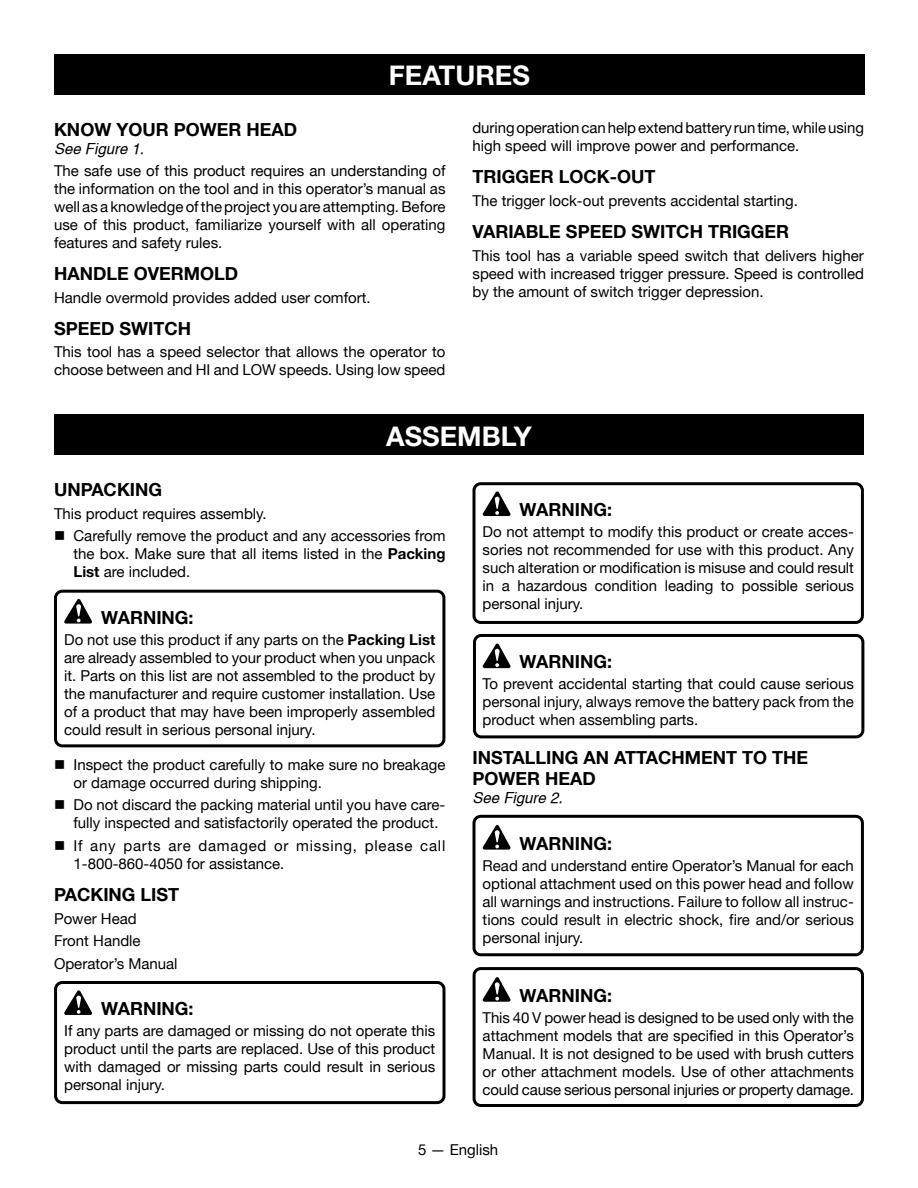
<style>
.page{position:relative;width:918px;height:1188px;background:#fff}
.page>*{position:absolute;margin:0;border:0;box-sizing:border-box;transform-origin:0 0}
.HEADING{font:700 27px "Helvetica Neue";color:#fff}
.Heading_2{font:700 18px "Helvetica Neue";color:#000}
.Heading_2_w_figure{font:700 18px/21.6px "Helvetica Neue";color:#000}
.Warning{font:700 18px "Helvetica Neue";color:#000}
.Warning_Text{font:15px/18px "Helvetica Neue";color:#000;text-align:justify}
.Body_text{font:15px/18px "Helvetica Neue";color:#000;text-align:justify}
.bullets{font:15px/18px "Helvetica Neue";color:#000}
.bullets-2{font:15px/18px "Helvetica Neue";letter-spacing:.05em;color:#000}
.See_figure{font:italic 15px "Helvetica";color:#000}
.s1{font-weight:700}
</style>
<div class="page">
<svg style="left:483px;top:491px;width:28px;height:25px"></svg>
<svg style="left:483px;top:644px;width:28px;height:24px"></svg>
<svg style="left:483px;top:825px;width:28px;height:25px"></svg>
<svg style="left:483px;top:977px;width:28px;height:25px"></svg>
<div style="left:54px;top:54px;width:811px;height:40px;background:#000"></div>
<div style="left:54px;top:415px;width:810px;height:40px;background:#000"></div>
<svg style="left:64px;top:599px;width:28px;height:25px"></svg>
<svg style="left:64px;top:990px;width:28px;height:25px"></svg>
<div style="left:54px;top:590px;width:391px;height:157px;border:3px solid #000;border-radius:7px"></div>
<div style="left:473px;top:634px;width:391px;height:104px;border:3px solid #000;border-radius:7px"></div>
<div style="left:472px;top:482px;width:392px;height:142px;border:3px solid #000;border-radius:7px"></div>
<div style="left:472px;top:815px;width:392px;height:141px;border:3px solid #000;border-radius:7px"></div>
<div style="left:473px;top:967px;width:391px;height:140px;border:3px solid #000;border-radius:7px"></div>
<div style="left:54px;top:981px;width:391px;height:123px;border:3px solid #000;border-radius:7px"></div>
<p class="HEADING" style="left:389px;top:58px;width:143px">FEATURES</p>
<p class="Heading_2_w_figure" style="left:54px;top:118px;width:245px">KNOW YOUR POWER HEAD</p>
<p class="See_figure" style="left:54px;top:140px;width:92px">See Figure 1.</p>
<p class="Body_text" style="left:54px;top:162px;width:393px">The safe use of this product requires an understanding of the information on the tool and in this operator’s manual as well as a knowledge of the project you are attempting. Before use of this product, familiarize yourself with all operating features and safety rules.</p>
<p class="Heading_2" style="left:54px;top:263px;width:186px">HANDLE OVERMOLD</p>
<p class="Body_text" style="left:54px;top:288px;width:318px">Handle overmold provides added user comfort.</p>
<p class="Heading_2" style="left:54px;top:317px;width:139px">SPEED SWITCH</p>
<p class="Body_text" style="left:54px;top:343px;width:393px">This tool has a speed selector that allows the operator to choose between and HI and LOW speeds. Using low speed</p>
<p class="Body_text" style="left:472px;top:119px;width:393px">during operation can help extend battery run time, while using high speed will improve power and performance.</p>
<p class="Heading_2" style="left:472px;top:166px;width:184px">TRIGGER LOCK-OUT</p>
<p class="Body_text" style="left:472px;top:191px;width:327px">The trigger lock-out prevents accidental starting.</p>
<p class="Heading_2" style="left:472px;top:221px;width:318px">VARIABLE SPEED SWITCH TRIGGER</p>
<p class="Body_text" style="left:472px;top:246px;width:393px">This tool has a variable speed switch that delivers higher speed with increased trigger pressure. Speed is controlled by the amount of switch trigger depression.</p>
<p class="HEADING" style="left:386px;top:419px;width:147px">ASSEMBLY</p>
<p class="Heading_2" style="left:54px;top:479px;width:110px">UNPACKING</p>
<p class="Body_text" style="left:54px;top:504px;width:214px">This product requires assembly.</p>
<p class="bullets" style="left:74px;top:527px;width:374px;text-align:justify;text-indent:-20px">■ Carefully remove the product and any accessories from the box. Make sure that all items listed in the <span class="s1">Packing List</span> are included.</p>
<p class="Warning" style="left:101px;top:606px;width:94px">WARNING:</p>
<p class="Warning_Text" style="left:64px;top:630px;width:373px">Do not use this product if any parts on the <span class="s1">Packing List </span>are already assembled to your product when you unpack it. Parts on this list are not assembled to the product by the manufacturer and require customer installation. Use of a product that may have been improperly assembled could result in serious personal injury.</p>
<p class="bullets" style="left:74px;top:755px;width:373px;text-indent:-20px">■ Inspect the product carefully to make sure no breakage or damage occurred during shipping.</p>
<p class="bullets" style="left:73px;top:796px;width:373px;text-indent:-19px">■ Do not discard the packing material until you have care&shy;fully inspected and satisfactorily operated the product.</p>
<p class="bullets-2" style="left:74px;top:836px;width:373px;text-indent:-20px">■ If any parts are damaged or missing, please call<br>1-800-860-4050 for assistance.</p>
<p class="Heading_2" style="left:54px;top:884px;width:127px">PACKING LIST</p>
<p class="Body_text" style="left:54px;top:909px;width:84px">Power Head</p>
<p class="Body_text" style="left:54px;top:932px;width:88px">Front Handle</p>
<p class="Body_text" style="left:54px;top:954px;width:125px">Operator’s Manual</p>
<p class="Warning" style="left:101px;top:998px;width:94px">WARNING:</p>
<p class="Warning_Text" style="left:64px;top:1022px;width:373px">If any parts are damaged or missing do not operate this product until the parts are replaced. Use of this product with damaged or missing parts could result in serious personal injury.</p>
<p class="Warning" style="left:520px;top:499px;width:94px">WARNING:</p>
<p class="Warning_Text" style="left:483px;top:523px;width:373px">Do not attempt to modify this product or create acces&shy;sories not recommended for use with this product. Any such alteration or modification is misuse and could result in a hazardous condition leading to possible serious personal injury.</p>
<p class="Warning" style="left:520px;top:651px;width:94px">WARNING:</p>
<p class="Warning_Text" style="left:483px;top:675px;width:373px">To prevent accidental starting that could cause serious personal injury, always remove the battery pack from the product when assembling parts.</p>
<p class="Heading_2_w_figure" style="left:472px;top:746px;width:337px">INSTALLING AN ATTACHMENT TO THE<br>POWER HEAD</p>
<p class="See_figure" style="left:472px;top:789px;width:92px">See Figure 2.</p>
<p class="Warning" style="left:520px;top:832px;width:94px">WARNING:</p>
<p class="Warning_Text" style="left:483px;top:856px;width:373px">Read and understand entire Operator’s Manual for each optional attachment used on this power head and follow all warnings and instructions. Failure to follow all instruc&shy;tions could result in electric shock, fire and/or serious personal injury.</p>
<p class="Warning" style="left:520px;top:984px;width:94px">WARNING:</p>
<p class="Warning_Text" style="left:483px;top:1008px;width:373px">This 40 V power head is designed to be used only with the attachment models that are specified in this Operator’s Manual. It is not designed to be used with brush cutters or other attachment models. Use of other attachments could cause serious personal injuries or property damage.</p>
<p class="Warning_Text" style="left:418px;top:1140px;width:82px">5 — English</p>
</div>
